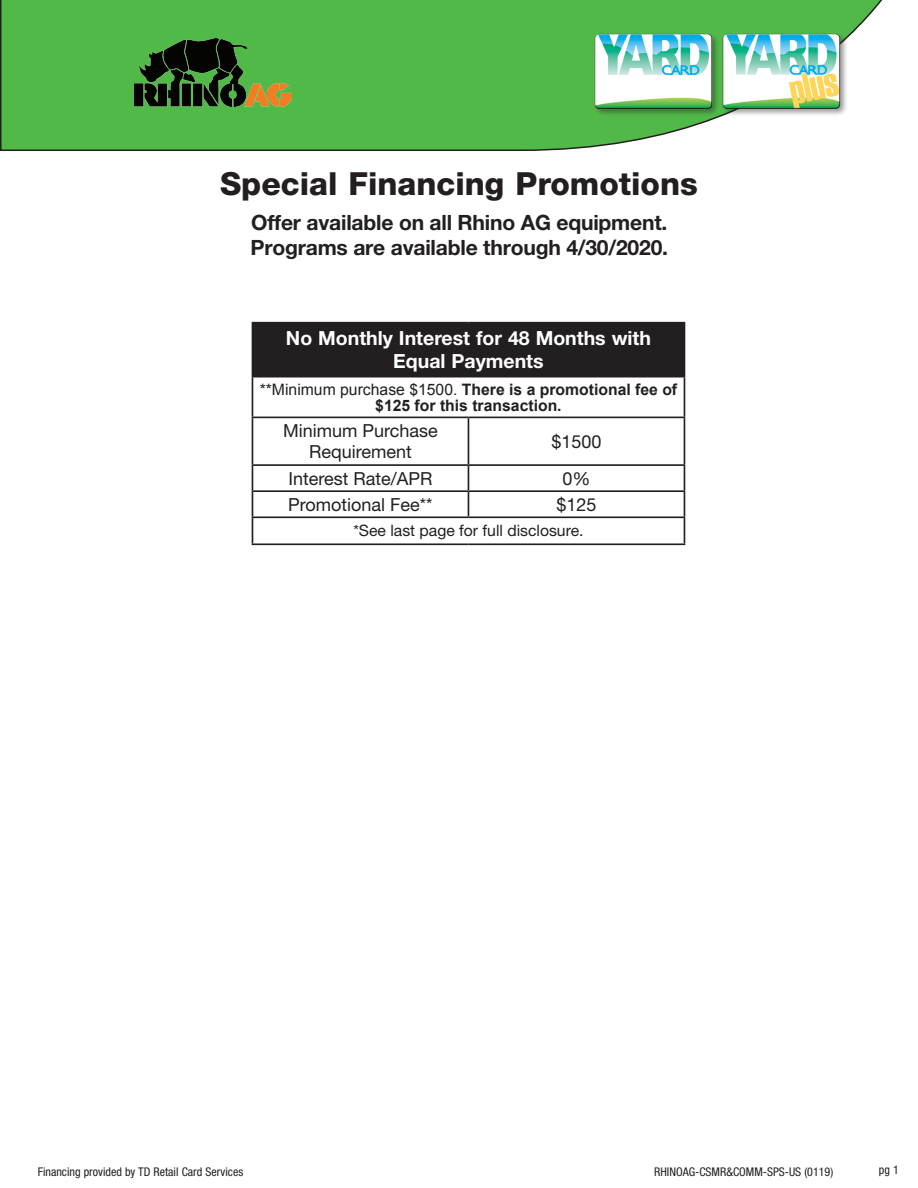
<style>
.page{position:relative;width:918px;height:1188px;background:#fff}
.page>*{position:absolute;margin:0;border:0;box-sizing:border-box;transform-origin:0 0}
.t1{font:800 31.8px "Helvetica Neue LT Std";color:#231f20}
.t2{font:700 21.15px/25.3px "Helvetica Neue LT Std";letter-spacing:-.01em;color:#231f20}
.t3{font:700 19.5px/23.4px "Helvetica Neue LT Std";color:#fff;text-align:center}
.t4{font:18px/21.6px "Helvetica Neue LT Std";color:#231f20;text-align:center}
.Pa0{font:700 15.75px/16px "Arial";color:#231f20;text-align:center}
.t5{font:15.75px "Helvetica Neue LT Std";color:#231f20}
.t6{font:condensed 12px "Helvetica Neue LT Std";color:#231f20}
.s1{font-weight:400}
</style>
<div class="page">
<svg style="left:0;top:0;width:882px;height:151px;background:#63be5b"></svg>
<div style="left:252px;top:323px;width:432px;height:54px;background:#231f20"></div>
<hr style="left:252px;top:322px;width:216px;height:1px;background:#231f20">
<hr style="left:468px;top:322px;width:217px;height:1px;background:#231f20">
<hr style="left:684px;top:323px;width:1px;height:53px;background:#231f20">
<hr style="left:252px;top:377px;width:1px;height:40px;background:#231f20">
<hr style="left:468px;top:376px;width:217px;height:1px;background:#231f20">
<hr style="left:684px;top:377px;width:1px;height:40px;background:#231f20">
<hr style="left:252px;top:417px;width:216px;height:1px;background:#231f20">
<hr style="left:252px;top:418px;width:1px;height:46px;background:#231f20">
<hr style="left:468px;top:417px;width:217px;height:1px;background:#231f20">
<hr style="left:468px;top:418px;width:1px;height:46px;background:#231f20">
<hr style="left:684px;top:418px;width:1px;height:46px;background:#231f20">
<hr style="left:252px;top:464px;width:216px;height:2px;background:#231f20">
<hr style="left:468px;top:464px;width:217px;height:2px;background:#231f20">
<hr style="left:252px;top:490px;width:216px;height:2px;background:#231f20">
<hr style="left:468px;top:490px;width:217px;height:2px;background:#231f20">
<svg style="left:468px;top:466px;width:1px;height:50px"></svg>
<hr style="left:252px;top:516px;width:216px;height:2px;background:#231f20">
<svg style="left:252px;top:466px;width:1px;height:77px"></svg>
<hr style="left:468px;top:516px;width:217px;height:2px;background:#231f20">
<svg style="left:684px;top:466px;width:1px;height:77px"></svg>
<hr style="left:252px;top:543px;width:216px;height:2px;background:#231f20">
<hr style="left:468px;top:543px;width:217px;height:2px;background:#231f20">
<img style="left:135px;top:39px;width:156px;height:68px">
<div style="left:593px;top:32px;width:255px;height:85px;background:#231f20;opacity:.45"></div>
<img style="left:591px;top:33px;width:252px;height:76px">
<p class="t1" style="left:220px;top:165px;width:479px">Special Financing Promotions</p>
<p class="t2" style="left:251px;top:209px;width:419px">Offer available on all Rhino AG equipment.<br>Programs are available through 4/30/2020.</p>
<p class="t3" style="left:286px;top:326px;width:367px">No Monthly Interest for 48 Months with<br>Equal Payments</p>
<p class="Pa0" style="left:260px;top:382px;width:419px"><span class="s1">**Minimum purchase $1500.</span> There is a promotional fee of $125 for this transaction.</p>
<p class="t4" style="left:283px;top:419px;width:156px">Minimum Purchase<br>Requirement</p>
<p class="t4" style="left:551px;top:430px;width:52px">$1500</p>
<p class="t4" style="left:288px;top:467px;width:146px">Interest Rate/APR</p>
<p class="t4" style="left:562px;top:467px;width:30px">0%</p>
<p class="t4" style="left:288px;top:493px;width:146px">Promotional Fee**</p>
<p class="t4" style="left:556px;top:493px;width:42px">$125</p>
<p class="t5" style="left:353px;top:521px;width:232px">*See last page for full disclosure.</p>
<p class="t6" style="left:38px;top:1165px;width:207px">Financing provided by TD Retail Card Services</p>
<p class="t6" style="left:654px;top:1165px;width:180px">RHINOAG-CSMR&amp;COMM-SPS-US (0119)</p>
<p class="t6" style="left:879px;top:1163px;width:22px">pg 1</p>
</div>
